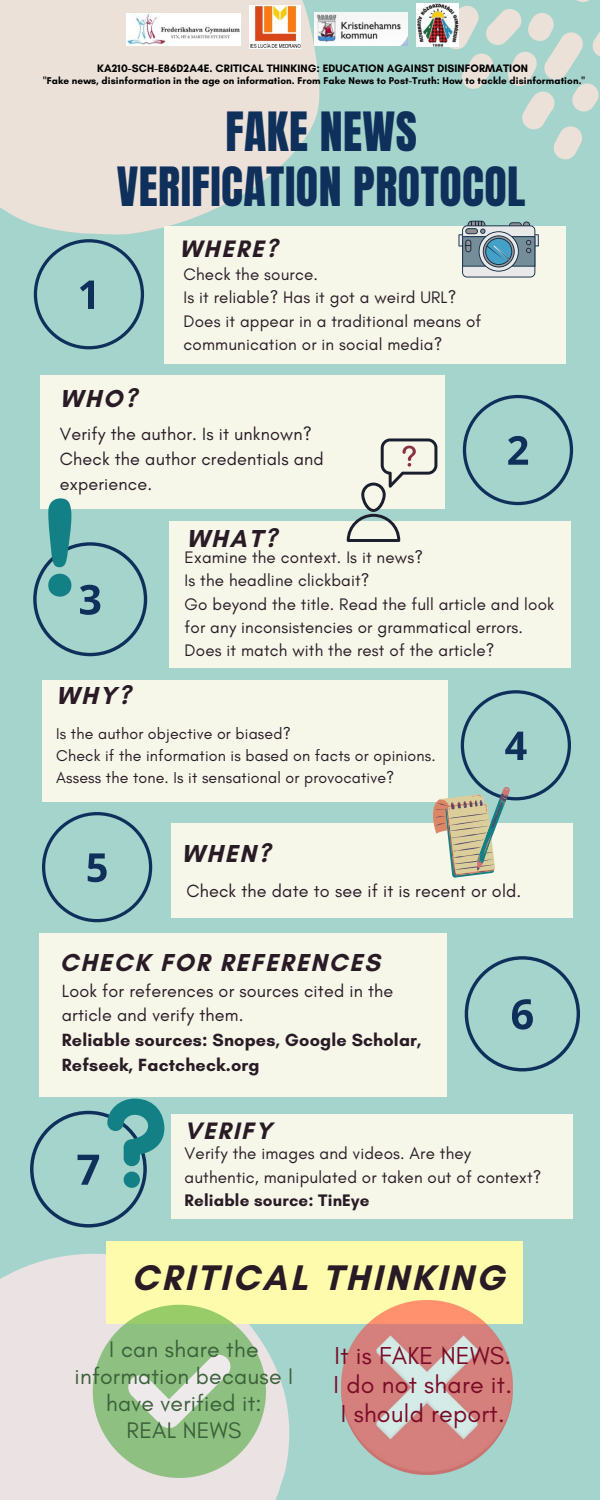
<style>
.page{position:relative;width:600px;height:1500px;background:#a4d4cc}
.page>*{position:absolute;margin:0;border:0;box-sizing:border-box;transform-origin:0 0}
.t1{font:46px "Anton";letter-spacing:.01em;color:#0f305b}
.t2{font:700 36.2px "Glacial Indifference";letter-spacing:.08em;color:#291b25}
.t3{font:25px "Glacial Indifference";letter-spacing:.01em;color:#7a0b27}
.t4{font:700 25px "Glacial Indifference";letter-spacing:.08em;color:#291b25}
.t5{font:700 24.2px "Glacial Indifference";letter-spacing:.08em;color:#291b25}
.t6{font:23px/27px "Glacial Indifference";letter-spacing:.01em;color:#3c613a;text-align:center}
.t7{font:18px/24.8px "Glacial Indifference";letter-spacing:.01em;color:#291b25}
.t8{font:700 18px/24.8px "Glacial Indifference";letter-spacing:.01em;color:#291b25}
.t9{font:17px/23.2px "Glacial Indifference";letter-spacing:.01em;color:#291b25}
.t10{font:700 17px "Glacial Indifference";letter-spacing:.01em;color:#291b25}
.t11{font:16px "Glacial Indifference";letter-spacing:.01em;color:#291b25}
.t12{font:700 11px "Glacial Indifference";letter-spacing:.01em;color:#000}
.t13{font:700 10px "Glacial Indifference";letter-spacing:.01em;color:#000}
</style>
<div class="page">
<svg style="left:0;top:0;width:320px;height:235px;background:#e2dfd6"></svg>
<svg style="left:443px;top:0;width:157px;height:160px"></svg>
<div style="left:164px;top:226px;width:401px;height:137px;background:#f6f6e9"></div>
<div style="left:169px;top:521px;width:402px;height:147px;background:#f6f6e9"></div>
<div style="left:172px;top:823px;width:401px;height:95px;background:#f6f6e9"></div>
<div style="left:40px;top:375px;width:405px;height:134px;background:#f6f6e9"></div>
<div style="left:42px;top:680px;width:406px;height:122px;background:#f6f6e9"></div>
<svg style="left:0;top:1253px;width:290px;height:247px;background:#e5e0e1"></svg>
<div style="left:39px;top:933px;width:407px;height:163px;background:#f6f6e9"></div>
<div style="left:106px;top:1242px;width:416px;height:82px;background:#fffbac"></div>
<div style="left:172px;top:1114px;width:401px;height:105px;background:#f6f6e9"></div>
<svg style="left:34px;top:239px;width:110px;height:110px"></svg>
<svg style="left:465px;top:956px;width:115px;height:116px"></svg>
<svg style="left:459px;top:221px;width:80px;height:57px"></svg>
<svg style="left:463px;top:395px;width:110px;height:110px"></svg>
<svg style="left:42px;top:812px;width:110px;height:110px"></svg>
<svg style="left:93px;top:1305px;width:173px;height:173px;background:#accd9c"></svg>
<img style="left:342px;top:1300px;width:170px;height:174px">
<svg style="left:347px;top:438px;width:90px;height:104px"></svg>
<svg style="left:433px;top:690px;width:138px;height:188px"></svg>
<svg style="left:30px;top:1099px;width:134px;height:129px"></svg>
<svg style="left:33px;top:498px;width:114px;height:158px"></svg>
<img style="left:127px;top:14px;width:114px;height:32px">
<img style="left:314px;top:12px;width:93px;height:34px">
<img style="left:249px;top:6px;width:51px;height:43px">
<img style="left:416px;top:4px;width:42px;height:42px">
<p class="t12" style="left:97px;top:61px;width:432px">KA210-SCH-E86D2A4E. CRITICAL THINKING: EDUCATION AGAINST DISINFORMATION</p>
<p class="t13" style="left:43px;top:74px;width:543px">"Fake news, disinformation in the age on information. From Fake News to Post-Truth: How to tackle disinformation."</p>
<p class="t1" style="left:225px;top:99px;width:193px">FAKE NEWS</p>
<p class="t1" style="left:117px;top:154px;width:410px">VERIFICATION PROTOCOL</p>
<p class="t4" style="left:60px;top:383px;width:78px">WHO?</p>
<p class="t5" style="left:180px;top:234px;width:99px">WHERE?</p>
<p class="t9" style="left:184px;top:263px;width:136px">Check the source.</p>
<p class="t9" style="left:184px;top:286px;width:274px">Is it reliable? Has it got a weird URL?</p>
<p class="t9" style="left:184px;top:309px;width:299px">Does it appear in a traditional means of communication or in social media?</p>
<p class="t7" style="left:60px;top:421px;width:253px">Verify the author. Is it unknown?</p>
<p class="t7" style="left:60px;top:446px;width:266px">Check the author credentials and experience.</p>
<p class="t4" style="left:186px;top:523px;width:92px">WHAT?</p>
<p class="t4" style="left:56px;top:680px;width:76px">WHY?</p>
<p class="t9" style="left:185px;top:546px;width:240px">Examine the context. Is it news?</p>
<p class="t9" style="left:185px;top:569px;width:186px">Is the headline clickbait?</p>
<p class="t9" style="left:185px;top:592px;width:371px">Go beyond the title. Read the full article and look for any inconsistencies or grammatical errors.</p>
<p class="t9" style="left:185px;top:639px;width:311px">Does it match with the rest of the article?</p>
<p class="t11" style="left:56px;top:724px;width:236px">Is the author objective or biased?</p>
<p class="t11" style="left:56px;top:746px;width:381px">Check if the information is based on facts or opinions.</p>
<p class="t11" style="left:56px;top:767px;width:340px">Assess the tone. Is it sensational or provocative?</p>
<p class="t4" style="left:182px;top:838px;width:90px">WHEN?</p>
<p class="t7" style="left:186px;top:878px;width:336px">Check the date to see if it is recent or old.</p>
<p class="t4" style="left:60px;top:947px;width:322px">CHECK FOR REFERENCES</p>
<p class="t7" style="left:62px;top:978px;width:333px">Look for references or sources cited in the article and verify them.</p>
<p class="t8" style="left:62px;top:1027px;width:361px">Reliable sources: Snopes, Google Scholar,<br>Refseek, Factcheck.org</p>
<p class="t5" style="left:185px;top:1116px;width:89px">VERIFY</p>
<p class="t9" style="left:185px;top:1142px;width:358px">Verify the images and videos. Are they authentic, manipulated or taken out of context?</p>
<p class="t10" style="left:185px;top:1190px;width:186px">Reliable source: TinEye</p>
<p class="t2" style="left:132px;top:1256px;width:374px">CRITICAL THINKING</p>
<p class="t6" style="left:75px;top:1335px;width:220px">I can share the information because I have verified it:</p>
<p class="t6" style="left:127px;top:1416px;width:116px">REAL NEWS</p>
<p class="t3" style="left:335px;top:1340px;width:178px">It is FAKE NEWS.</p>
<p class="t3" style="left:334px;top:1369px;width:180px">I do not share it.</p>
<p class="t3" style="left:341px;top:1399px;width:165px">I should report.</p>
</div>
